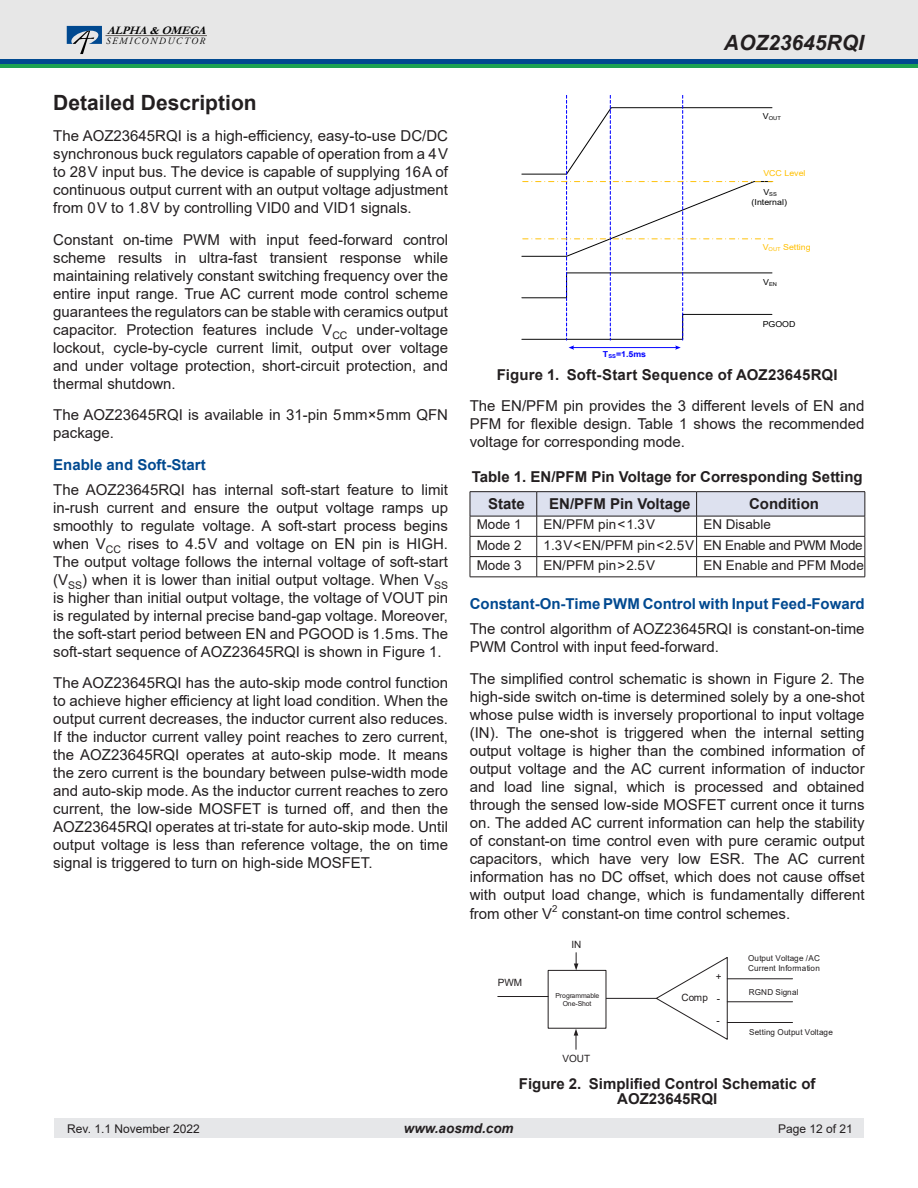
<style>
.page{position:relative;width:918px;height:1188px;background:#fff}
.page>*{position:absolute;margin:0;border:0;box-sizing:border-box;transform-origin:0 0}
.t1{font:700 21px "Arial";color:#231f20}
.t2{font:italic 700 21px "Arial";color:#231f20}
.Body_text{font:15px/18px "Arial";color:#231f20;text-align:justify}
.Table_title_9pt-B{font:700 15px/15px "Arial";color:#231f20;text-align:center}
.Heading_2{font:700 15px "Arial";color:#014990}
.Table_text_9pt{font:13.5px "Arial";color:#231f20}
.Table_text_9pt-2{font:13.5px "Arial";letter-spacing:-.02em;color:#231f20}
.t3{font:italic 700 13.5px "Arial";color:#231f20}
.t4{font:12px "Arial";color:#231f20}
.t5{font:italic 700 11.55px "Garamond";color:#000}
.t6{font:10.05px "Arial";letter-spacing:.02em;color:#231f20}
.t7{font:italic 9.6px "Adobe Garamond Pro";letter-spacing:.16em;color:#000}
.Body_text-2{font:9.6px "Arial";color:#231f20}
.t8{font:8.25px "Arial";color:#ffc000;scale:1.08 1}
.t9{font:8.25px "Arial";color:#000;scale:1.08 1}
.t10{font:700 8.25px "Arial";color:#00f;scale:1.08 1}
.t11{font:8.1px/10.1px "Arial";letter-spacing:.01em;color:#231f20}
.t12{font:6.9px/7.9px "Arial";letter-spacing:-.01em;color:#231f20;text-align:center}
.t13{font:5.4px "Arial";color:#000;scale:1.08 1}
</style>
<div class="page">
<div style="left:54px;top:1119px;width:810px;height:19px;background:#e6e7e9"></div>
<div style="left:0;top:0;width:918px;height:61px;background:#e7e7e7"></div>
<hr style="left:105px;top:35px;width:102px;height:1px;background:#635d59">
<svg style="left:66px;top:26px;width:36px;height:28px"></svg>
<div style="left:0;top:59px;width:918px;height:5px;background:#014990"></div>
<hr style="left:0;top:64px;width:918px;height:4px;background:#1da252">
<svg style="left:521px;top:95px;width:252px;height:255px"></svg>
<hr style="left:470px;top:491px;width:67px;height:1px;background:#231f20">
<hr style="left:537px;top:491px;width:160px;height:1px;background:#231f20">
<hr style="left:697px;top:491px;width:168px;height:1px;background:#231f20">
<svg style="left:470px;top:492px;width:396px;height:85px"></svg>
<hr style="left:470px;top:577px;width:67px;height:1px;background:#231f20">
<hr style="left:537px;top:577px;width:160px;height:1px;background:#231f20">
<hr style="left:697px;top:577px;width:168px;height:1px;background:#231f20">
<svg style="left:655px;top:957px;width:73px;height:83px"></svg>
<hr style="left:727px;top:978px;width:66px;height:1px;background:#231f20">
<hr style="left:606px;top:998px;width:50px;height:1px;background:#231f20">
<svg style="left:574px;top:953px;width:4px;height:17px"></svg>
<hr style="left:498px;top:996px;width:50px;height:1px;background:#231f20">
<hr style="left:727px;top:1001px;width:66px;height:1px;background:#231f20">
<hr style="left:727px;top:1022px;width:66px;height:1px;background:#231f20">
<svg style="left:574px;top:1029px;width:4px;height:20px"></svg>
<p class="t5" style="left:94px;top:22px;width:105px">ALPHA&amp;OMEGA</p>
<p class="t7" style="left:93px;top:35px;width:100px">SEMICONDUCTOR</p>
<p class="t2" style="left:724px;top:28px;width:142px">AOZ23645RQI</p>
<p class="t5" style="left:107px;top:22px;width:105px">ALPHA&amp;OMEGA</p>
<p class="t7" style="left:106px;top:35px;width:100px">SEMICONDUCTOR</p>
<h1 class="t1" style="left:53px;top:88px;width:205px">Detailed Description</h1>
<p class="Body_text" style="left:53px;top:127px;width:396px">The AOZ23645RQI is a high-efficiency, easy-to-use DC/DC synchronous buck regulators capable of operation from a 4 V to 28 V input bus. The device is capable of supplying 16 A of continuous output current with an output voltage adjustment from 0 V to 1.8 V by controlling VID0 and VID1 signals.</p>
<p class="Body_text" style="left:53px;top:230px;width:396px">Constant on-time PWM with input feed-forward control scheme results in ultra-fast transient response while maintaining relatively constant switching frequency over the entire input range. True AC current mode control scheme guarantees the regulators can be stable with ceramics output capacitor. Protection features include V<sub>CC</sub> under-voltage lockout, cycle-by-cycle current limit, output over voltage and under voltage protection, short-circuit protection, and thermal shutdown.</p>
<p class="Body_text" style="left:53px;top:406px;width:396px">The AOZ23645RQI is available in 31-pin 5 mm×5 mm QFN package.</p>
<p class="Heading_2" style="left:53px;top:454px;width:154px">Enable and Soft-Start</p>
<p class="Body_text" style="left:53px;top:480px;width:396px">The AOZ23645RQI has internal soft-start feature to limit in-rush current and ensure the output voltage ramps up smoothly to regulate voltage. A soft-start process begins when V<sub>CC</sub> rises to 4.5 V and voltage on EN pin is HIGH.<br>The output voltage follows the internal voltage of soft-start (V<sub>SS</sub>) when it is lower than initial output voltage. When V<sub>SS </sub>is higher than initial output voltage, the voltage of VOUT pin is regulated by internal precise band-gap voltage. Moreover, the soft-start period between EN and PGOOD is 1.5 ms. The soft-start sequence of AOZ23645RQI is shown in Figure 1.</p>
<p class="Body_text" style="left:53px;top:674px;width:396px">The AOZ23645RQI has the auto-skip mode control function to achieve higher efficiency at light load condition. When the output current decreases, the inductor current also reduces.<br>If the inductor current valley point reaches to zero current, the AOZ23645RQI operates at auto-skip mode. It means the zero current is the boundary between pulse-width mode and auto-skip mode. As the inductor current reaches to zero current, the low-side MOSFET is turned off, and then the AOZ23645RQI operates at tri-state for auto-skip mode. Until output voltage is less than reference voltage, the on time signal is triggered to turn on high-side MOSFET.</p>
<p class="t13" style="left:763px;top:115px;width:18px"><sup>V</sup>OUT</p>
<p class="t8" style="left:763px;top:168px;width:41px">VCC Level</p>
<p class="t13" style="left:763px;top:190px;width:14px"><sup>V</sup>SS</p>
<p class="t9" style="left:752px;top:196px;width:34px">(Internal)</p>
<p class="t8" style="left:763px;top:242px;width:46px">V<sub>OUT</sub> Setting</p>
<p class="t10" style="left:603px;top:349px;width:42px">T<sub>SS</sub>=1.5ms</p>
<p class="t13" style="left:763px;top:281px;width:14px"><sup>V</sup>EN</p>
<p class="t9" style="left:763px;top:318px;width:32px">PGOOD</p>
<p class="Table_title_9pt-B" style="left:497px;top:367px;width:342px">Figure 1. Soft-Start Sequence of AOZ23645RQI</p>
<p class="Body_text" style="left:470px;top:397px;width:396px">The EN/PFM pin provides the 3 different levels of EN and PFM for flexible design. Table 1 shows the recommended voltage for corresponding mode.</p>
<p class="Table_title_9pt-B" style="left:472px;top:470px;width:393px">Table 1. EN/PFM Pin Voltage for Corresponding Setting</p>
<p class="Table_title_9pt-B" style="left:488px;top:497px;width:38px">State</p>
<p class="Table_title_9pt-B" style="left:549px;top:497px;width:143px">EN/PFM Pin Voltage</p>
<p class="Table_title_9pt-B" style="left:749px;top:497px;width:71px">Condition</p>
<p class="Table_text_9pt" style="left:477px;top:515px;width:47px">Mode 1</p>
<p class="Table_text_9pt" style="left:544px;top:515px;width:113px">EN/PFM pin &lt; 1.3 V</p>
<p class="Table_text_9pt" style="left:703px;top:515px;width:69px">EN Disable</p>
<p class="Table_text_9pt" style="left:477px;top:536px;width:47px">Mode 2</p>
<p class="Table_text_9pt" style="left:544px;top:536px;width:152px">1.3 V &lt; EN/PFM pin &lt; 2.5 V</p>
<p class="Table_text_9pt-2" style="left:703px;top:536px;width:161px">EN Enable and PWM Mode</p>
<p class="Table_text_9pt" style="left:477px;top:556px;width:47px">Mode 3</p>
<p class="Table_text_9pt" style="left:544px;top:556px;width:113px">EN/PFM pin &gt; 2.5 V</p>
<p class="Table_text_9pt" style="left:703px;top:556px;width:162px">EN Enable and PFM Mode</p>
<p class="Heading_2" style="left:470px;top:593px;width:396px">Constant-On-Time PWM Control with Input Feed-Foward</p>
<p class="Body_text" style="left:470px;top:620px;width:396px">The control algorithm of AOZ23645RQI is constant-on-time<br>PWM Control with input feed-forward.</p>
<p class="Body_text" style="left:470px;top:669px;width:396px">The simplified control schematic is shown in Figure 2. The high-side switch on-time is determined solely by a one-shot whose pulse width is inversely proportional to input voltage (IN). The one-shot is triggered when the internal setting output voltage is higher than the combined information of output voltage and the AC current information of inductor and load line signal, which is processed and obtained through the sensed low-side MOSFET current once it turns on. The added AC current information can help the stability of constant-on time control even with pure ceramic output capacitors, which have very low ESR. The AC current information has no DC offset, which does not cause offset with output load change, which is fundamentally different</p>
<p class="Body_text" style="left:470px;top:905px;width:84px">from other V</p>
<p class="Body_text-2" style="left:552px;top:902px;width:7px">2</p>
<p class="Body_text" style="left:562px;top:905px;width:230px">constant-on time control schemes.</p>
<p class="t6" style="left:498px;top:976px;width:26px">PWM</p>
<p class="t6" style="left:572px;top:937px;width:11px">IN</p>
<p class="t12" style="left:555px;top:991px;width:45px">Programmable<br>One-Shot</p>
<p class="t6" style="left:562px;top:1052px;width:29px">VOUT</p>
<p class="t6" style="left:682px;top:991px;width:28px">Comp</p>
<p class="t6" style="left:716px;top:969px;width:7px">+</p>
<p class="t6" style="left:717px;top:992px;width:5px">-</p>
<p class="t6" style="left:717px;top:1014px;width:5px">-</p>
<p class="t11" style="left:748px;top:953px;width:73px">Output Voltage /AC<br>Current Information</p>
<p class="t11" style="left:749px;top:987px;width:51px">RGND Signal</p>
<p class="t11" style="left:749px;top:1027px;width:85px">Setting Output Voltage</p>
<p class="Table_title_9pt-B" style="left:519px;top:1076px;width:298px">Figure 2. Simplified Control Schematic of<br>AOZ23645RQI</p>
<p class="t4" style="left:68px;top:1121px;width:134px">Rev. 1.1 November 2022</p>
<p class="t3" style="left:404px;top:1120px;width:111px">www.aosmd.com</p>
<p class="t4" style="left:778px;top:1121px;width:76px">Page 12 of 21</p>
</div>
